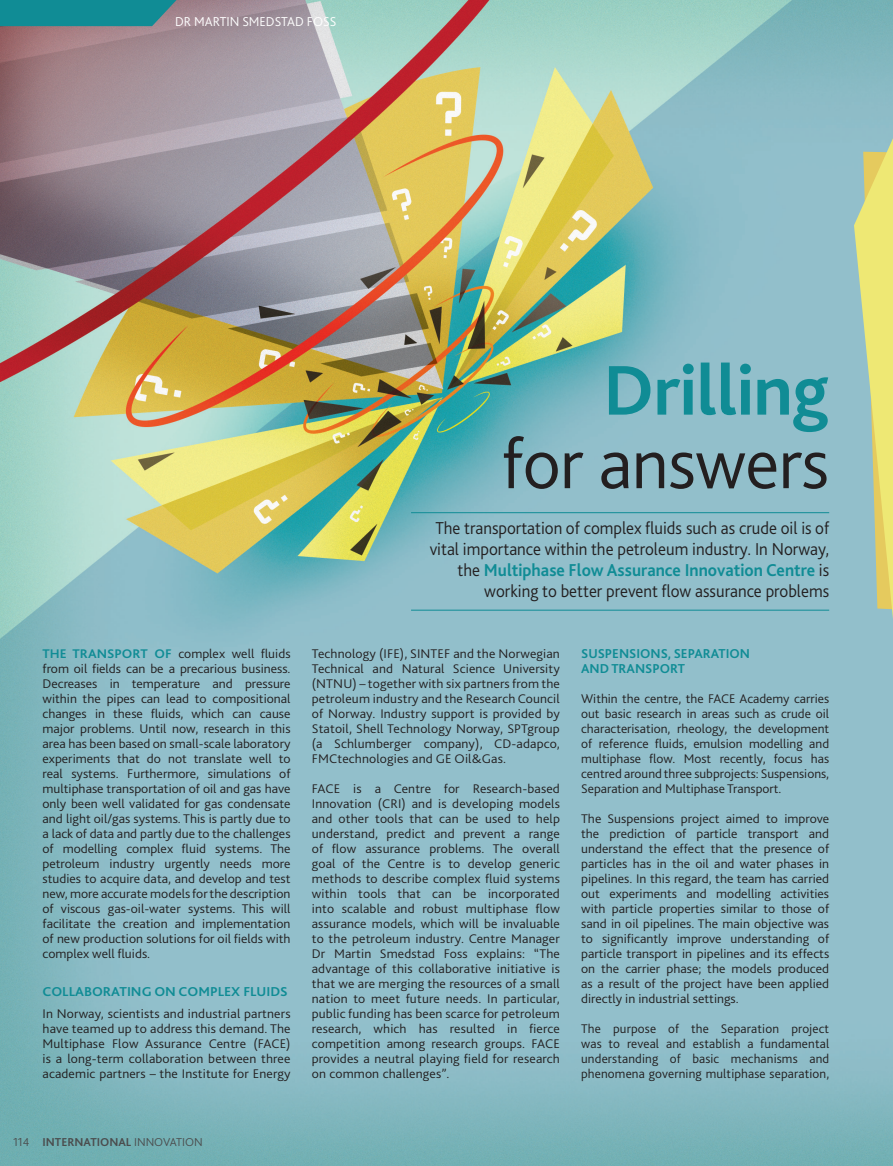
<style>
.page{position:relative;width:893px;height:1166px;background:#fff}
.page>*{position:absolute;margin:0;border:0;box-sizing:border-box;transform-origin:0 0}
.Article_Header{font:300 73.5px/73.5px "Bliss 2";letter-spacing:-.01em;color:#231f20;text-align:right}
.Article_Strap{font:300 18px/21px "Bliss 2";color:#231f20;text-align:right;scale:.95 1}
.Subhead{font:700 13.5px/15px "Bliss 2";color:#108c95}
.Subhead-2{font:700 13.5px "Bliss 2";color:#108c95;scale:1.05 1}
.Tab_Name{font:300 13.5px "Bliss 2";color:#fff}
.Body_Article{font:300 13.2px/15px "Bliss 2";letter-spacing:.01em;color:#231f20;text-align:justify;scale:1.05 1}
.Body_Article-2{font:300 13.2px/15px "Bliss 2";letter-spacing:.01em;color:#231f20;text-align:justify}
.Page_No__Left{font:300 12px "Bliss 2";color:#4b4c4d}
.s1{font-weight:700;color:#108c95}
.s2{font-weight:700}
</style>
<div class="page">
<img style="left:0;top:0;width:893px;height:1165px">
<svg style="left:854px;top:138px;width:39px;height:481px;background:#c9d493"></svg>
<hr style="left:411px;top:512px;width:418px;height:1px;background:#108c95">
<hr style="left:411px;top:609px;width:418px;height:1px;background:#108c95">
<svg style="left:0;top:0;width:177px;height:26px;background:#1a8b94"></svg>
<p class="Tab_Name" style="left:175px;top:13px;width:163px">DR MARTIN SMEDSTAD FOSS</p>
<p class="Article_Header" style="left:501px;top:351px;width:329px"><span class="s1">Drilling<br></span>for answers</p>
<p class="Article_Strap" style="left:430px;top:517px;width:422px">The transportation of complex fluids such as crude oil is of vital importance within the petroleum industry. In Norway, the <span class="s1">Multiphase Flow Assurance Innovation Centre</span> is working to better prevent flow assurance problems</p>
<p class="Body_Article" style="left:43px;top:645px;width:238px"><span class="s1">THE TRANSPORT OF</span> complex well fluids from oil fields can be a precarious business.<br>Decreases in temperature and pressure within the pipes can lead to compositional changes in these fluids, which can cause major problems. Until now, research in this area has been based on small-scale laboratory experiments that do not translate well to real systems. Furthermore, simulations of multiphase transportation of oil and gas have only been well validated for gas condensate and light oil/gas systems. This is partly due to a lack of data and partly due to the challenges of modelling complex fluid systems. The petroleum industry urgently needs more studies to acquire data, and develop and test new, more accurate models for the description of viscous gas-oil-water systems. This will facilitate the creation and implementation of new production solutions for oil fields with complex well fluids.</p>
<p class="Subhead-2" style="left:43px;top:982px;width:235px">COLLABORATING ON COMPLEX FLUIDS</p>
<p class="Body_Article" style="left:43px;top:1005px;width:238px">In Norway, scientists and industrial partners have teamed up to address this demand. The Multiphase Flow Assurance Centre (FACE) is a long-term collaboration between three academic partners – the Institute for Energy</p>
<p class="Body_Article" style="left:312px;top:645px;width:238px">Technology (IFE), SINTEF and the Norwegian Technical and Natural Science University (NTNU) – together with six partners from the petroleum industry and the Research Council of Norway. Industry support is provided by Statoil, Shell Technology Norway, SPTgroup (a Schlumberger company), CD-adapco, FMCtechnologies and GE Oil&amp;Gas.</p>
<p class="Body_Article" style="left:312px;top:780px;width:238px">FACE is a Centre for Research-based Innovation (CRI) and is developing models and other tools that can be used to help understand, predict and prevent a range of flow assurance problems. The overall goal of the Centre is to develop generic methods to describe complex fluid systems within tools that can be incorporated into scalable and robust multiphase flow assurance models, which will be invaluable to the petroleum industry. Centre Manager Dr Martin Smedstad Foss explains: “The advantage of this collaborative initiative is that we are merging the resources of a small nation to meet future needs. In particular, public funding has been scarce for petroleum research, which has resulted in fierce competition among research groups. FACE provides a neutral playing field for research on common challenges”.</p>
<p class="Subhead" style="left:581px;top:645px;width:170px">SUSPENSIONS, SEPARATION<br>AND TRANSPORT</p>
<p class="Body_Article-2" style="left:581px;top:690px;width:250px">Within the centre, the FACE Academy carries out basic research in areas such as crude oil characterisation, rheology, the development of reference fluids, emulsion modelling and multiphase flow. Most recently, focus has centred around three subprojects: Suspensions, Separation and Multiphase Transport.</p>
<p class="Body_Article" style="left:581px;top:810px;width:238px">The Suspensions project aimed to improve the prediction of particle transport and understand the effect that the presence of particles has in the oil and water phases in pipelines. In this regard, the team has carried out experiments and modelling activities with particle properties similar to those of sand in oil pipelines. The main objective was to significantly improve understanding of particle transport in pipelines and its effects on the carrier phase; the models produced as a result of the project have been applied directly in industrial settings.</p>
<p class="Body_Article-2" style="left:581px;top:1020px;width:250px">The purpose of the Separation project was to reveal and establish a fundamental understanding of basic mechanisms and phenomena governing multiphase separation,</p>
<p class="Page_No__Left" style="left:13px;top:1133px;width:191px">114 <span class="s2">INTERNATIONAL</span> INNOVATION</p>
</div>
